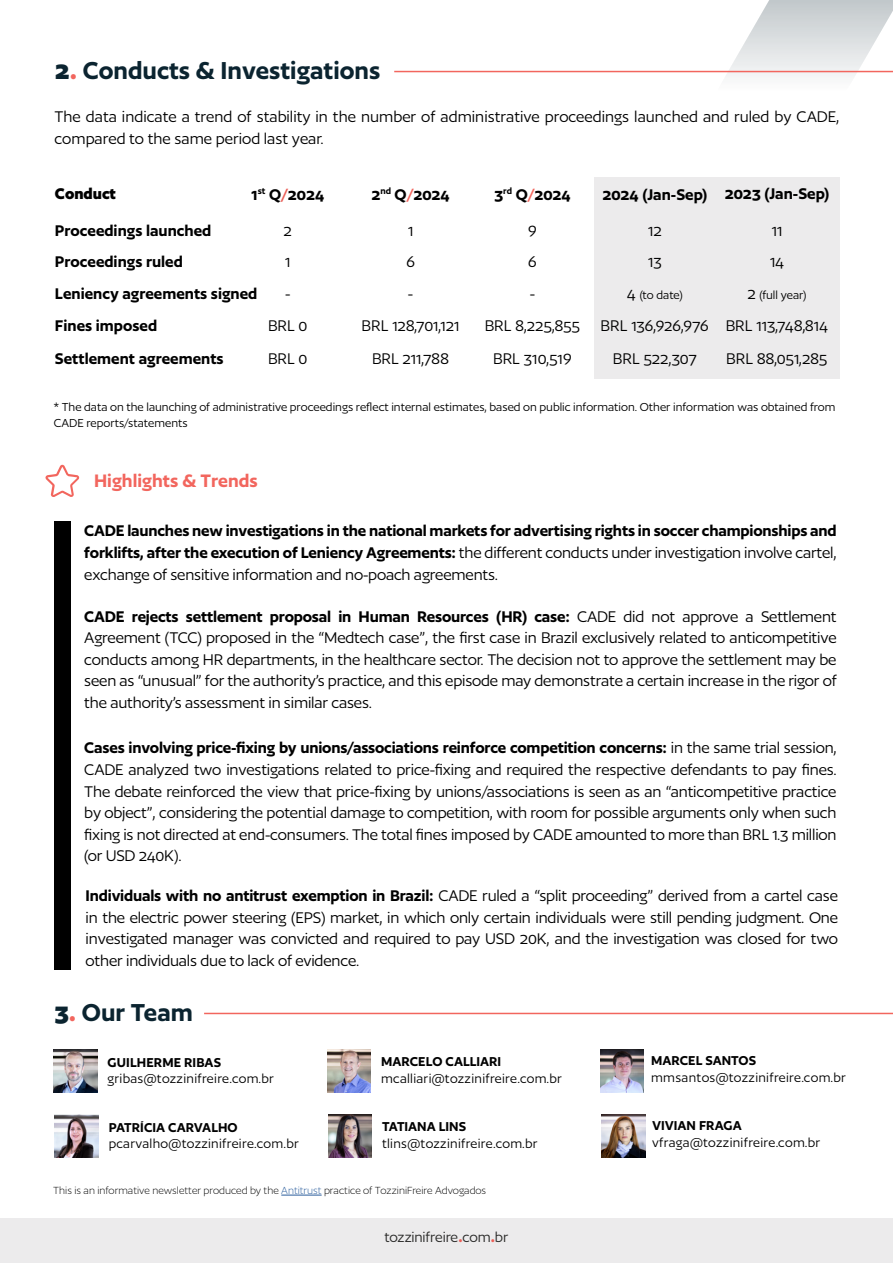
<style>
.page{position:relative;width:893px;height:1263px;background:#fff}
.page>*{position:absolute;margin:0;border:0;box-sizing:border-box;transform-origin:0 0}
.t1{font:600 28.5px "Author";color:#0b2430}
.t2{font:600 21px "Author";color:#f2665e}
.t3{font:18px/21.6px "Author";letter-spacing:-.01em;color:#000;text-align:center}
.t4{font:600 18px/21.6px "Author";color:#000;text-align:justify}
.t5{font:700 18px "Author";color:#000}
.t6{font:16.5px "Author";letter-spacing:-.01em;color:#282827}
.t7{font:15px "Author";letter-spacing:.02em;color:#000}
.t8{font:600 15px "Author";color:#000}
.t9{font:13.5px/16.5px "Author";color:#000}
.t10{font:300 12px "Author";color:#000}
.t11{font:600 10.5px "Author";color:#000}
.s1{font-weight:700}
.s2{font-weight:700;color:#f2665e}
.s3{font-size:18px}
.s4{color:#eb5e57}
.s5{color:#f2665e}
.s6{font-weight:400}
.s7{font-weight:600}
.s8{color:#275b9b}
.s9{font-weight:700;color:#eb5e57}
</style>
<div class="page">
<div style="left:594px;top:177px;width:245px;height:201px;background:#ecebec"></div>
<svg style="left:45px;top:465px;width:34px;height:32px"></svg>
<svg style="left:708px;top:0;width:185px;height:77px"></svg>
<div style="left:54px;top:521px;width:17px;height:448px;background:#000"></div>
<hr style="left:394px;top:71px;width:499px;height:1px;background:#f2665e">
<hr style="left:204px;top:1013px;width:689px;height:1px;background:#f2665e">
<img style="left:54px;top:1049px;width:43px;height:43px">
<img style="left:55px;top:1114px;width:43px;height:43px">
<img style="left:327px;top:1049px;width:44px;height:43px">
<img style="left:328px;top:1114px;width:44px;height:43px">
<img style="left:601px;top:1049px;width:43px;height:43px">
<img style="left:602px;top:1114px;width:43px;height:43px">
<div style="left:0;top:1218px;width:893px;height:45px;background:#ecebec"></div>
<hr style="left:281px;top:1195px;width:41px;height:1px;background:#275b9b">
<h1 class="t1" style="left:55px;top:56px;width:327px"><span class="s1">2</span><span class="s2">.</span> Conducts &amp; Investigations</h1>
<p class="t3" style="left:54px;top:106px;width:786px;text-align:left">The data indicate a trend of stability in the number of administrative proceedings launched and ruled by CADE, compared to the same period last year.</p>
<p class="t11" style="left:251px;top:185px;width:16px"><span class="s3">1</span>st</p>
<p class="t5" style="left:55px;top:184px;width:63px">Conduct</p>
<p class="t4" style="left:269px;top:183px;width:57px">Q<span class="s4">/</span>2024</p>
<p class="t4" style="left:371px;top:183px;width:80px">2<sup>nd</sup> Q<span class="s5">/</span>2024</p>
<p class="t4" style="left:494px;top:183px;width:78px">3<sup>rd</sup> Q<span class="s5">/</span>2024</p>
<p class="t4" style="left:602px;top:183px;width:228px">2024 (Jan-Sep) 2023 (Jan-Sep)</p>
<p class="t4" style="left:55px;top:219px;width:158px">Proceedings launched</p>
<p class="t4" style="left:55px;top:251px;width:129px">Proceedings ruled</p>
<p class="t4" style="left:55px;top:282px;width:204px">Leniency agreements signed</p>
<p class="t4" style="left:55px;top:308px;width:170px;line-height:33.2px">Fines imposed<br>Settlement agreements</p>
<p class="t3" style="left:268px;top:214px;width:41px;line-height:32px">2<br>1<br>-<br>BRL 0<br>BRL 0</p>
<p class="t3" style="left:362px;top:214px;width:100px;line-height:32px">1<br>6<br>-<br>BRL 128,701,121<br>BRL 211,788</p>
<p class="t3" style="left:485px;top:214px;width:97px;line-height:32px">9<br>6<br>-<br>BRL 8,225,855<br>BRL 310,519</p>
<p class="t3" style="left:648px;top:219px;width:15px">12</p>
<p class="t3" style="left:771px;top:219px;width:13px">11</p>
<p class="t3" style="left:648px;top:251px;width:15px">13</p>
<p class="t3" style="left:770px;top:251px;width:16px">14</p>
<p class="t9" style="left:627px;top:287px;width:57px"><span class="s3">4</span> (to date)</p>
<p class="t9" style="left:747px;top:287px;width:60px"><span class="s3">2</span> (full year)</p>
<p class="t3" style="left:601px;top:308px;width:110px;line-height:33.2px">BRL 136,926,976<br>BRL 522,307</p>
<p class="t3" style="left:726px;top:308px;width:104px;line-height:33.2px;text-align:left">BRL 113,748,814<br>BRL 88,051,285</p>
<p class="t9" style="left:54px;top:399px;width:783px">* The data on the launching of administrative proceedings reflect internal estimates, based on public information. Other information was obtained from<br>CADE reports/statements</p>
<p class="t2" style="left:94px;top:470px;width:165px">Highlights &amp; Trends</p>
<p class="t4" style="left:84px;top:520px;width:754px">CADE launches new investigations in the national markets for advertising rights in soccer championships and forklifts, after the execution of Leniency Agreements: <span class="s6">the different conducts under investigation involve cartel, exchange of sensitive information and no-poach agreements.</span></p>
<p class="t3" style="left:84px;top:605px;width:754px;text-align:justify"><span class="s7">CADE rejects settlement proposal in Human Resources (HR) case:</span> CADE did not approve a Settlement Agreement (TCC) proposed in the “Medtech case”, the first case in Brazil exclusively related to anticompetitive conducts among HR departments, in the healthcare sector. The decision not to approve the settlement may be seen as “unusual” for the authority’s practice, and this episode may demonstrate a certain increase in the rigor of the authority’s assessment in similar cases.</p>
<p class="t3" style="left:84px;top:737px;width:754px;text-align:justify"><span class="s7">Cases involving price-fixing by unions/associations reinforce competition concerns:</span> in the same trial session, CADE analyzed two investigations related to price-fixing and required the respective defendants to pay fines.<br>The debate reinforced the view that price-fixing by unions/associations is seen as an “anticompetitive practice by object”, considering the potential damage to competition, with room for possible arguments only when such fixing is not directed at end-consumers. The total fines imposed by CADE amounted to more than BRL 1.3 million (or USD 240K).</p>
<p class="t3" style="left:86px;top:885px;width:754px;text-align:justify"><span class="s7">Individuals with no antitrust exemption in Brazil:</span> CADE ruled a “split proceeding” derived from a cartel case in the electric power steering (EPS) market, in which only certain individuals were still pending judgment. One investigated manager was convicted and required to pay USD 20K, and the investigation was closed for two other individuals due to lack of evidence.</p>
<h1 class="t1" style="left:54px;top:997px;width:140px"><span class="s1">3</span><span class="s2">.</span> Our Team</h1>
<p class="t8" style="left:108px;top:1054px;width:115px">GUILHERME RIBAS</p>
<p class="t7" style="left:108px;top:1071px;width:168px">gribas@tozzinifreire.com.br</p>
<p class="t8" style="left:109px;top:1119px;width:131px">PATRÍCIA CARVALHO</p>
<p class="t7" style="left:109px;top:1136px;width:192px">pcarvalho@tozzinifreire.com.br</p>
<p class="t8" style="left:381px;top:1054px;width:122px">MARCELO CALLIARI</p>
<p class="t7" style="left:381px;top:1070px;width:182px">mcalliari@tozzinifreire.com.br</p>
<p class="t8" style="left:382px;top:1119px;width:86px">TATIANA LINS</p>
<p class="t7" style="left:382px;top:1135px;width:157px">tlins@tozzinifreire.com.br</p>
<p class="t10" style="left:53px;top:1184px;width:435px">This is an informative newsletter produced by the <span class="s8">Antitrust</span> practice of TozziniFreire Advogados</p>
<p class="t6" style="left:385px;top:1229px;width:125px">tozzinifreire<span class="s9">.</span>com<span class="s9">.</span>br</p>
<p class="t8" style="left:651px;top:1053px;width:107px">MARCEL SANTOS</p>
<p class="t7" style="left:651px;top:1070px;width:196px">mmsantos@tozzinifreire.com.br</p>
<p class="t8" style="left:652px;top:1118px;width:91px">VIVIAN FRAGA</p>
<p class="t7" style="left:652px;top:1135px;width:170px">vfraga@tozzinifreire.com.br</p>
</div>
